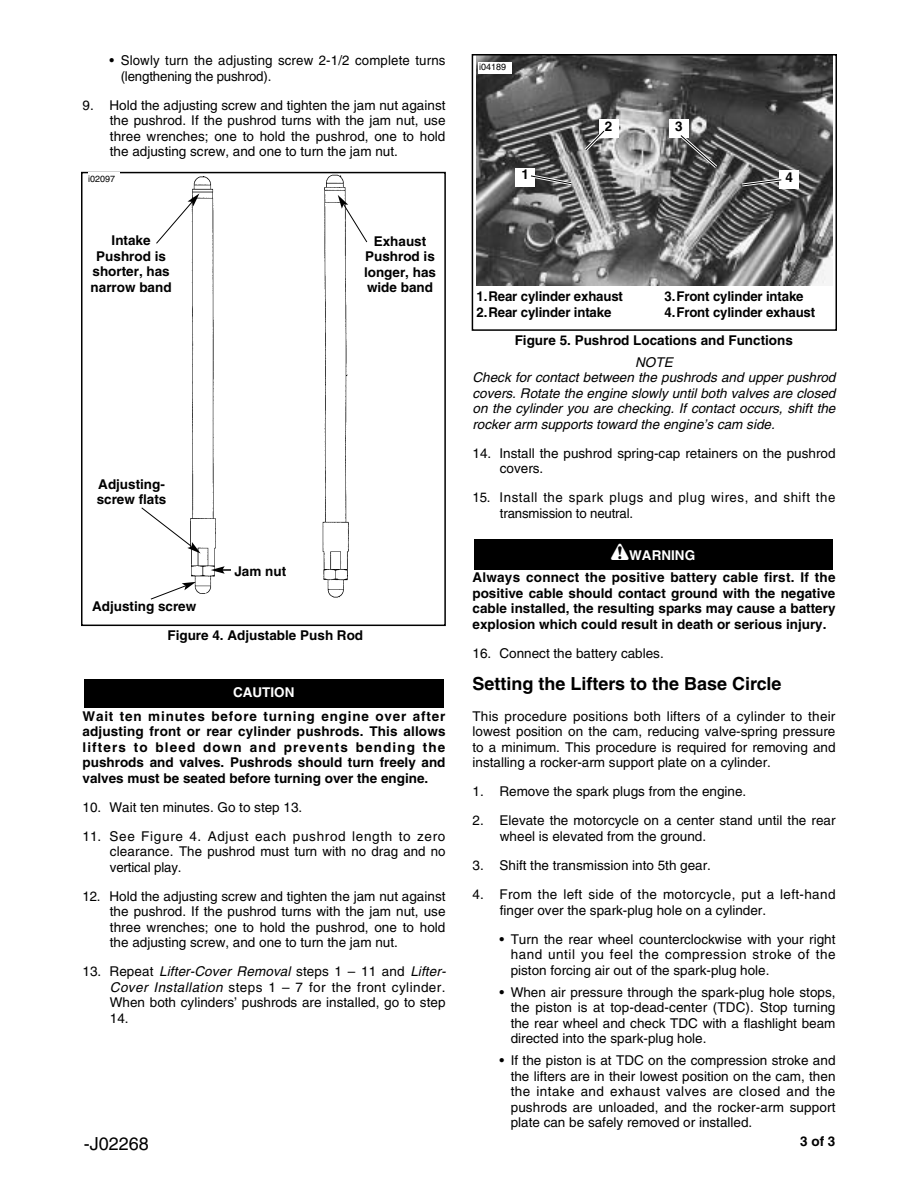
<style>
.page{position:relative;width:918px;height:1188px;background:#fff}
.page>*{position:absolute;margin:0;border:0;box-sizing:border-box;transform-origin:0 0}
.t1{font:700 18px "Helvetica";color:#000}
.t2{font:18px "Helvetica";color:#000}
.t3{font:13.5px/15.5px "Helvetica";color:#000;text-align:justify}
.t4{font:700 13.5px/15.5px "Helvetica";color:#000}
.t5{font:italic 13.5px/15.6px "Helvetica";color:#000}
.t6{font:13.5px/15.6px "Helvetica";letter-spacing:.025em;color:#000}
.t7{font:13.5px/15.6px "Helvetica";letter-spacing:.045em;color:#000}
.t8{font:700 13.5px "Helvetica";color:#fff}
.t9{font:9px "Helvetica";color:#000}
.s1{font-style:italic}
.s2{font-family:"Harley Type";font-weight:400;font-size:21px}
</style>
<div class="page">
<div style="left:474px;top:539px;width:358px;height:30px;background:#000"></div>
<div style="left:84px;top:679px;width:360px;height:29px;background:#000"></div>
<img style="left:191px;top:175px;width:158px;height:423px">
<div style="left:81px;top:172px;width:365px;height:454px;border:2px solid #000"></div>
<div style="left:88px;top:172px;width:32px;height:16px;background:#fff"></div>
<svg style="left:211px;top:566px;width:20px;height:8px"></svg>
<svg style="left:150px;top:582px;width:46px;height:18px"></svg>
<svg style="left:141px;top:507px;width:60px;height:46px"></svg>
<div style="left:231px;top:565px;width:59px;height:16px;background:#fff"></div>
<svg style="left:156px;top:193px;width:43px;height:51px"></svg>
<svg style="left:338px;top:195px;width:30px;height:48px"></svg>
<div style="left:473px;top:56px;width:363px;height:273px;background:linear-gradient(to right,#fff,#fff)"></div>
<img style="left:477px;top:57px;width:355px;height:229px">
<div style="left:472px;top:54px;width:365px;height:277px;border:2px solid #000"></div>
<div style="left:478px;top:63px;width:33px;height:11px;background:#fff"></div>
<div style="left:475px;top:290px;width:352px;height:38px;background:#fff"></div>
<div style="left:516px;top:168px;width:19px;height:18px;background:#fff"></div>
<div style="left:780px;top:171px;width:19px;height:18px;background:#fff"></div>
<div style="left:599px;top:120px;width:19px;height:18px;background:#fff"></div>
<div style="left:669px;top:120px;width:20px;height:18px;background:#fff"></div>
<svg style="left:739px;top:176px;width:43px;height:12px"></svg>
<svg style="left:677px;top:131px;width:43px;height:40px;background:#5f5f5f"></svg>
<svg style="left:582px;top:127px;width:26px;height:27px"></svg>
<svg style="left:527px;top:172px;width:48px;height:15px"></svg>
<p class="t3" style="left:121px;top:54px;width:326px;text-indent:-11px">• Slowly turn the adjusting screw 2-1/2 complete turns (lengthening the pushrod).</p>
<p class="t3" style="left:110px;top:99px;width:337px;text-indent:-27px">9. Hold the adjusting screw and tighten the jam nut against the pushrod. If the pushrod turns with the jam nut, use three wrenches; one to hold the pushrod, one to hold the adjusting screw, and one to turn the jam nut.</p>
<p class="t9" style="left:88px;top:176px;width:29px">i02097</p>
<p class="t4" style="left:91px;top:234px;width:82px;text-align:center">Intake<br>Pushrod is shorter, has narrow band</p>
<p class="t4" style="left:97px;top:477px;width:71px">Adjusting&shy;screw flats</p>
<p class="t4" style="left:92px;top:600px;width:106px">Adjusting screw</p>
<p class="t4" style="left:234px;top:565px;width:53px">Jam nut</p>
<p class="t4" style="left:364px;top:235px;width:73px;text-align:center">Exhaust<br>Pushrod is longer, has wide band</p>
<p class="t4" style="left:167px;top:629px;width:197px">Figure 4. Adjustable Push Rod</p>
<p class="t8" style="left:233px;top:687px;width:63px">CAUTION</p>
<p class="t4" style="left:82px;top:709px;width:365px;text-align:justify">Wait ten minutes before turning engine over after adjusting front or rear cylinder pushrods. This allows lifters to bleed down and prevents bending the pushrods and valves. Pushrods should turn freely and valves must be seated before turning over the engine.</p>
<p class="t3" style="left:82px;top:801px;width:221px">10. Wait ten minutes. Go to step 13.</p>
<p class="t3" style="left:110px;top:830px;width:337px;text-indent:-27px">11. See Figure 4. Adjust each pushrod length to zero clearance. The pushrod must turn with no drag and no vertical play.</p>
<p class="t3" style="left:110px;top:890px;width:337px;text-indent:-27px">12. Hold the adjusting screw and tighten the jam nut against the pushrod. If the pushrod turns with the jam nut, use three wrenches; one to hold the pushrod, one to hold the adjusting screw, and one to turn the jam nut.</p>
<p class="t3" style="left:110px;top:965px;width:337px;text-indent:-27px">13. Repeat <span class="s1">Lifter-Cover Removal</span> steps 1 – 11 and <span class="s1">Lifter-Cover Installation</span> steps 1 – 7 for the front cylinder.<br>When both cylinders’ pushrods are installed, go to step 14.</p>
<p class="t9" style="left:479px;top:64px;width:29px">i04189</p>
<p class="t4" style="left:605px;top:120px;width:9px">2</p>
<p class="t4" style="left:675px;top:120px;width:9px">3</p>
<p class="t4" style="left:521px;top:168px;width:9px">1</p>
<p class="t4" style="left:786px;top:171px;width:9px">4</p>
<p class="t4" style="left:477px;top:290px;width:148px">1.Rear cylinder exhaust<br>2.Rear cylinder intake</p>
<p class="t4" style="left:664px;top:290px;width:152px">3.Front cylinder intake<br>4.Front cylinder exhaust</p>
<p class="t4" style="left:515px;top:334px;width:280px">Figure 5. Pushrod Locations and Functions</p>
<p class="t5" style="left:473px;top:355px;width:365px;text-indent:163px">NOTE<br>Check for contact between the pushrods and upper pushrod covers. Rotate the engine slowly until both valves are closed on the cylinder you are checking. If contact occurs, shift the rocker arm supports toward the engine’s cam side.</p>
<p class="t3" style="left:500px;top:447px;width:337px;text-indent:-27px">14. Install the pushrod spring-cap retainers on the pushrod covers.</p>
<p class="t7" style="left:500px;top:491px;width:337px;text-indent:-27px">15. Install the spark plugs and plug wires, and shift the transmission to neutral.</p>
<p class="t8" style="left:611px;top:550px;width:86px"><span class="s2">1</span>WARNING</p>
<p class="t4" style="left:472px;top:571px;width:365px;text-align:justify">Always connect the positive battery cable first. If the positive cable should contact ground with the negative cable installed, the resulting sparks may cause a battery explosion which could result in death or serious injury.</p>
<p class="t3" style="left:472px;top:646px;width:193px">16. Connect the battery cables.</p>
<h1 class="t1" style="left:472px;top:677px;width:310px">Setting the Lifters to the Base Circle</h1>
<p class="t3" style="left:472px;top:710px;width:365px">This procedure positions both lifters of a cylinder to their lowest position on the cam, reducing valve-spring pressure to a minimum. This procedure is required for removing and installing a rocker-arm support plate on a cylinder.</p>
<p class="t3" style="left:472px;top:785px;width:275px">1. Remove the spark plugs from the engine.</p>
<p class="t3" style="left:500px;top:814px;width:337px;text-indent:-27px">2. Elevate the motorcycle on a center stand until the rear wheel is elevated from the ground.</p>
<p class="t3" style="left:472px;top:859px;width:240px">3. Shift the transmission into 5th gear.</p>
<p class="t6" style="left:500px;top:888px;width:337px;text-indent:-27px">4. From the left side of the motorcycle, put a left-hand finger over the spark-plug hole on a cylinder.</p>
<p class="t3" style="left:511px;top:932px;width:326px;text-indent:-11px">• Turn the rear wheel counterclockwise with your right hand until you feel the compression stroke of the piston forcing air out of the spark-plug hole.</p>
<p class="t3" style="left:511px;top:985px;width:326px;text-indent:-11px">• When air pressure through the spark-plug hole stops, the piston is at top-dead-center (TDC). Stop turning the rear wheel and check TDC with a flashlight beam directed into the spark-plug hole.</p>
<p class="t3" style="left:511px;top:1054px;width:326px;text-indent:-11px">• If the piston is at TDC on the compression stroke and the lifters are in their lowest position on the cam, then the intake and exhaust valves are closed and the pushrods are unloaded, and the rocker-arm support plate can be safely removed or installed.</p>
<h1 class="t2" style="left:84px;top:1137px;width:67px">-J02268</h1>
<p class="t4" style="left:800px;top:1135px;width:37px">3 of 3</p>
</div>
